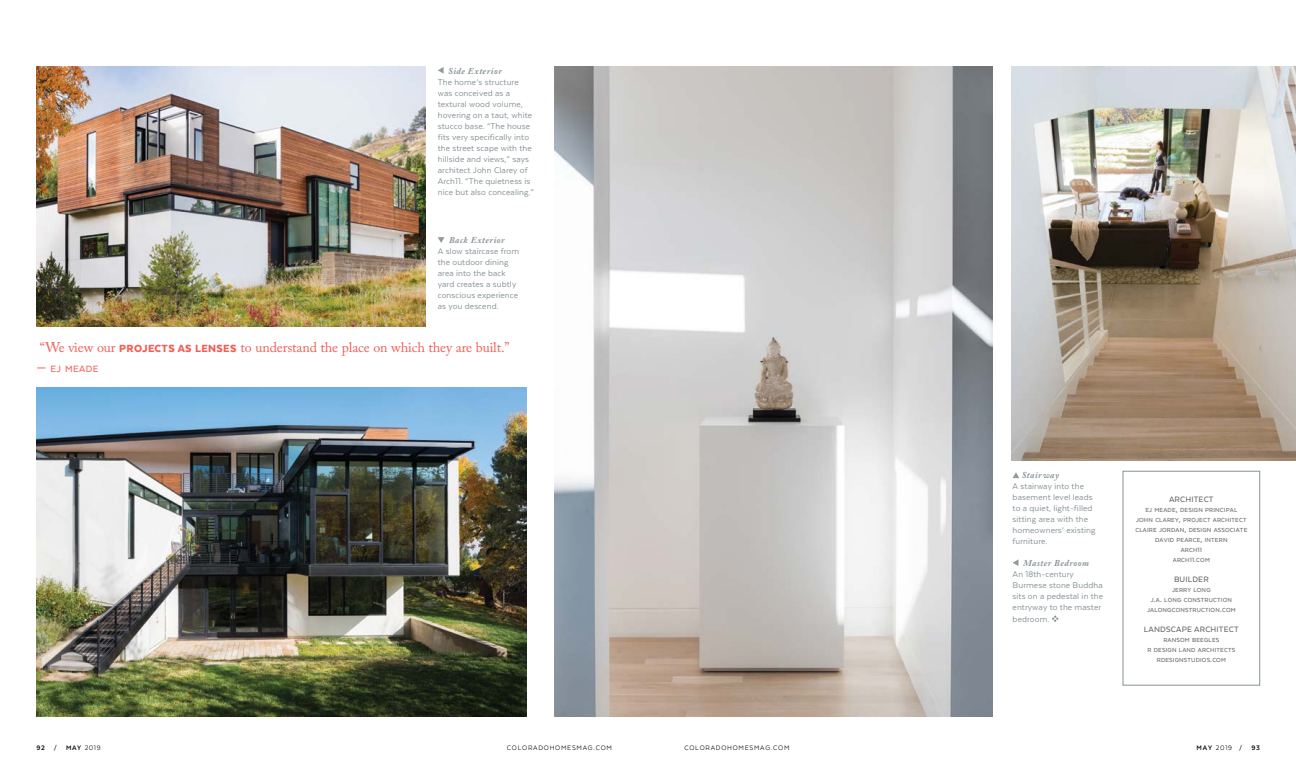
<style>
.page{position:relative;width:1296px;height:783px;background:#fff}
.page>*{position:absolute;margin:0;border:0;box-sizing:border-box;transform-origin:0 0}
.t1{font:14px "Adobe Caslon Pro";letter-spacing:-.01em;color:#f15f55}
.t2{font:500 10.5px "Texta Alt";letter-spacing:.035em;color:#f15f55}
.t3{font:9.5px/11px "Texta";letter-spacing:.01em;color:#879295}
.t4{font:italic 700 9px "Adobe Caslon Pro";letter-spacing:.06em;color:#879295}
.t5{font:500 9px "Texta";letter-spacing:.02em;color:#636466}
.t6{font:7.5px "Texta Alt";letter-spacing:.1em;color:#000}
.t7{font:500 6.8px/10px "Texta";letter-spacing:.025em;color:#636466;text-align:center}
.s1{font-family:"Texta";font-weight:900;font-size:12px}
.s2{font-size:14px}
.s3{font-size:9px}
.s4{font-size:7px}
.s5{font-family:"Texta";font-weight:700}
.s6{font-family:"Century Gothic";font-size:7px}
.s7{font-weight:700}
</style>
<div class="page">
<img style="left:36px;top:387px;width:491px;height:329px">
<img style="left:555px;top:67px;width:438px;height:649px">
<img style="left:36px;top:67px;width:390px;height:260px">
<svg style="left:438px;top:67px;width:6px;height:7px"></svg>
<svg style="left:438px;top:237px;width:7px;height:6px"></svg>
<svg style="left:1013px;top:472px;width:6px;height:6px"></svg>
<svg style="left:1013px;top:559px;width:5px;height:7px"></svg>
<svg style="left:1052px;top:615px;width:7px;height:7px"></svg>
<img style="left:1011px;top:67px;width:285px;height:394px">
<div style="left:1123px;top:471px;width:137px;height:214px;border:1px solid #879295"></div>
<p class="t4" style="left:448px;top:65px;width:55px">Side Exterior</p>
<p class="t3" style="left:438px;top:76px;width:98px">The home’s structure was conceived as a textural wood volume, hovering on a taut, white stucco base. “The house fits very specifically into the street scape with the hillside and views,” says architect John Clarey of<br>Arch11. “The quietness is nice but also concealing.”</p>
<p class="t4" style="left:449px;top:235px;width:57px">Back Exterior</p>
<p class="t3" style="left:438px;top:246px;width:83px">A slow staircase from the outdoor dining area into the back yard creates a subtly conscious experience as you descend.</p>
<h1 class="t1" style="left:40px;top:339px;width:471px">“We view our <span class="s1">PROJECTS AS LENSES</span> to understand the place on which they are built.”</h1>
<p class="t2" style="left:36px;top:363px;width:64px"><span class="s2">—</span> EJ MEADE</p>
<p class="t4" style="left:1022px;top:470px;width:39px">Stairway</p>
<p class="t3" style="left:1013px;top:481px;width:84px">A stairway into the basement level leads to a quiet, light-filled sitting area with the homeowners’ existing furniture.</p>
<p class="t4" style="left:1023px;top:558px;width:68px">Master Bedroom</p>
<p class="t3" style="left:1013px;top:569px;width:92px">An 18th-century<br>Burmese stone Buddha sits on a pedestal in the entryway to the master</p>
<p class="t3" style="left:1013px;top:614px;width:38px">bedroom.</p>
<p class="t5" style="left:1169px;top:494px;width:46px">ARCHITECT</p>
<p class="t7" style="left:1135px;top:504px;width:113px">EJ MEADE<span class="s3">,</span> DESIGN PRINCIPAL<br>JOHN CLAREY<span class="s3">,</span> PROJECT ARCHITECT<br>CLAIRE JORDAN<span class="s3">,</span> DESIGN ASSOCIATE<br>DAVID PEARCE<span class="s3">,</span> INTERN<br>ARCH<span class="s4">11<br></span>ARCH<span class="s4">11</span><span class="s3">.</span>COM</p>
<p class="t5" style="left:1174px;top:574px;width:36px">BUILDER</p>
<p class="t7" style="left:1147px;top:584px;width:90px">JERRY LONG<br>J<span class="s3">.</span>A<span class="s3">.</span> LONG CONSTRUCTION<br>JALONGCONSTRUCTION<span class="s3">.</span>COM</p>
<p class="t5" style="left:1144px;top:624px;width:96px">LANDSCAPE ARCHITECT</p>
<p class="t7" style="left:1147px;top:634px;width:89px">RANSOM BEEGLES<br>R DESIGN LAND ARCHITECTS<br>RDESIGNSTUDIOS<span class="s3">.</span>COM</p>
<p class="t6" style="left:36px;top:744px;width:66px"><span class="s5">92</span> <span class="s6">/</span> <span class="s7">MAY</span> 2019</p>
<p class="t6" style="left:507px;top:744px;width:107px">COLORADOHOMESMAG.COM</p>
<p class="t6" style="left:684px;top:744px;width:107px">COLORADOHOMESMAG.COM</p>
<p class="t6" style="left:1197px;top:744px;width:65px"><span class="s7">MAY</span> 2019 <span class="s6">/</span> <span class="s5">93</span></p>
</div>
